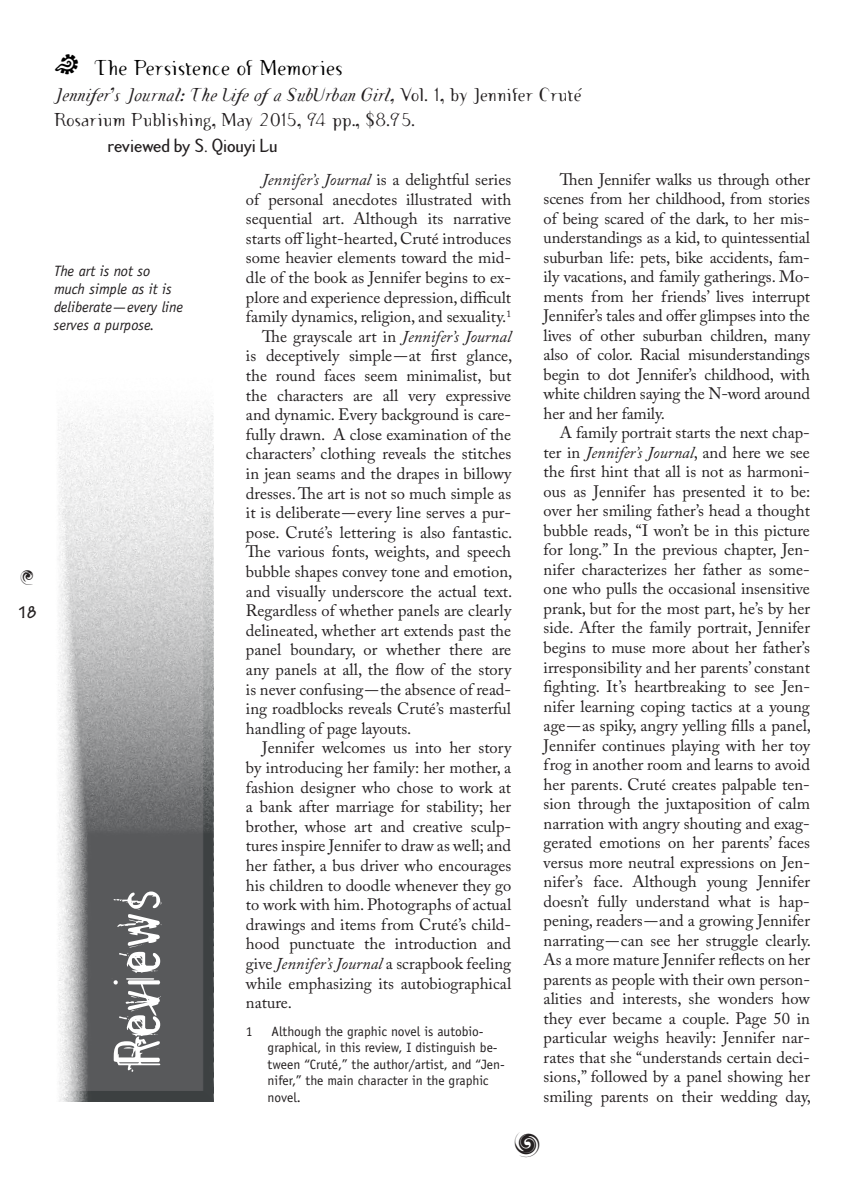
<style>
.page{position:relative;width:864px;height:1188px;background:#fff}
.page>*{position:absolute;margin:0;border:0;box-sizing:border-box;transform-origin:0 0}
.t1{font:72px "Astonished";color:#fff}
.t2{font:22.5px "Tema Cantante";color:#000}
.t3{font:21px "Swirlies";color:#231f20}
.t4{font:19.5px/25.5px "Tema Cantante";color:#231f20}
.t5{font:19.5px "Tema Cantante Sans";color:#231f20}
.t6{font:700 condensed 18px "Tekton Pro";color:#231f20}
.t7{font:16.5px/19.5px "Adobe Caslon Pro";color:#231f20;text-align:justify}
.t8{font:italic 15px/18px "Officina Sans LT";color:#231f20}
.t9{font:13.5px/16.5px "Officina Sans LT";color:#231f20}
.s1{font-family:"P22 Mexican Relics"}
.s2{font-style:italic}
</style>
<div class="page">
<div style="left:53px;top:345px;width:163px;height:757px;background:#231f20;opacity:.8"></div>
<p class="t3" style="left:20px;top:566px;width:15px">H</p>
<p class="t6" style="left:18px;top:601px;width:20px">18</p>
<h2 class="t2" style="left:54px;top:54px;width:290px"><span class="s1">y</span> The Persistence of Memories</h2>
<p class="t4" style="left:54px;top:81px;width:529px"><span class="s2">Jennifer’s Journal: The Life of a SubUrban Girl,</span> Vol. 1, by Jennifer Cruté<br>Rosarium Publishing, May 2015, 94 pp., $8.95.</p>
<p class="t5" style="left:108px;top:133px;width:171px">reviewed by S. Qiouyi Lu</p>
<p class="t8" style="left:54px;top:262px;width:131px">The art is not so much simple as it is deliberate—every line serves a purpose.</p>
<h1 class="t1" style="left:96px;top:1069px;width:181px;rotate:-90deg">Reviews</h1>
<p class="t7" style="left:262px;top:169px;width:251px"><span class="s2">Jennifer’s Journal</span> is a delightful series</p>
<p class="t7" style="left:246px;top:189px;width:267px">of personal anecdotes illustrated with</p>
<p class="t7" style="left:246px;top:209px;width:267px">sequential art. Although its narrative</p>
<p class="t7" style="left:246px;top:228px;width:267px">starts off light-hearted, Cruté introduces</p>
<p class="t7" style="left:246px;top:248px;width:267px">some heavier elements toward the mid-</p>
<p class="t7" style="left:246px;top:267px;width:267px">dle of the book as Jennifer begins to ex-</p>
<p class="t7" style="left:246px;top:287px;width:267px">plore and experience depression, difficult</p>
<p class="t7" style="left:246px;top:307px;width:267px">family dynamics, religion, and sexuality.<sup>1</sup></p>
<p class="t7" style="left:262px;top:326px;width:251px">The grayscale art in <span class="s2">Jennifer’s Journal</span></p>
<p class="t7" style="left:246px;top:346px;width:268px">is deceptively simple—at first glance,</p>
<p class="t7" style="left:246px;top:366px;width:267px">the round faces seem minimalist, but</p>
<p class="t7" style="left:246px;top:385px;width:267px">the characters are all very expressive</p>
<p class="t7" style="left:246px;top:405px;width:267px">and dynamic. Every background is care-</p>
<p class="t7" style="left:246px;top:424px;width:267px">fully drawn. A close examination of the</p>
<p class="t7" style="left:246px;top:444px;width:267px">characters’ clothing reveals the stitches</p>
<p class="t7" style="left:246px;top:464px;width:267px">in jean seams and the drapes in billowy</p>
<p class="t7" style="left:246px;top:483px;width:267px">dresses. The art is not so much simple as</p>
<p class="t7" style="left:246px;top:503px;width:267px">it is deliberate—every line serves a pur-</p>
<p class="t7" style="left:246px;top:522px;width:268px">pose. Cruté’s lettering is also fantastic.</p>
<p class="t7" style="left:246px;top:542px;width:267px">The various fonts, weights, and speech</p>
<p class="t7" style="left:246px;top:562px;width:268px">bubble shapes convey tone and emotion,</p>
<p class="t7" style="left:246px;top:581px;width:268px">and visually underscore the actual text.</p>
<p class="t7" style="left:246px;top:601px;width:267px">Regardless of whether panels are clearly</p>
<p class="t7" style="left:246px;top:620px;width:267px">delineated, whether art extends past the</p>
<p class="t7" style="left:246px;top:640px;width:267px">panel boundary, or whether there are</p>
<p class="t7" style="left:246px;top:660px;width:267px">any panels at all, the flow of the story</p>
<p class="t7" style="left:246px;top:679px;width:267px">is never confusing—the absence of read-</p>
<p class="t7" style="left:246px;top:699px;width:267px">ing roadblocks reveals Cruté’s masterful</p>
<p class="t7" style="left:246px;top:718px;width:167px">handling of page layouts.</p>
<p class="t7" style="left:262px;top:738px;width:251px">Jennifer welcomes us into her story</p>
<p class="t7" style="left:246px;top:758px;width:267px">by introducing her family: her mother, a</p>
<p class="t7" style="left:246px;top:777px;width:267px">fashion designer who chose to work at</p>
<p class="t7" style="left:246px;top:797px;width:267px">a bank after marriage for stability; her</p>
<p class="t7" style="left:246px;top:816px;width:267px">brother, whose art and creative sculp-</p>
<p class="t7" style="left:246px;top:836px;width:267px">tures inspire Jennifer to draw as well; and</p>
<p class="t7" style="left:246px;top:856px;width:267px">her father, a bus driver who encourages</p>
<p class="t7" style="left:246px;top:875px;width:267px">his children to doodle whenever they go</p>
<p class="t7" style="left:246px;top:895px;width:267px">to work with him. Photographs of actual</p>
<p class="t7" style="left:246px;top:914px;width:267px">drawings and items from Cruté’s child-</p>
<p class="t7" style="left:246px;top:934px;width:267px">hood punctuate the introduction and</p>
<p class="t7" style="left:246px;top:954px;width:267px">give <span class="s2">Jennifer’s Journal</span> a scrapbook feeling</p>
<p class="t7" style="left:246px;top:973px;width:267px">while emphasizing its autobiographical</p>
<p class="t7" style="left:246px;top:993px;width:47px">nature.</p>
<p class="t9" style="left:246px;top:1023px;width:8px">1</p>
<p class="t9" style="left:268px;top:1023px;width:239px">Although the graphic novel is autobio&shy;graphical, in this review, I distinguish be&shy;tween “Cruté,” the author/artist, and “Jen&shy;nifer,” the main character in the graphic novel.</p>
<p class="t7" style="left:544px;top:169px;width:268px;text-indent:16px">Then Jennifer walks us through other scenes from her childhood, from stories of being scared of the dark, to her mis&shy;understandings as a kid, to quintessential suburban life: pets, bike accidents, fam&shy;ily vacations, and family gatherings. Mo&shy;ments from her friends’ lives interrupt Jennifer’s tales and offer glimpses into the lives of other suburban children, many also of color. Racial misunderstandings begin to dot Jennifer’s childhood, with white children saying the N-word around her and her family.</p>
<p class="t7" style="left:544px;top:423px;width:269px;text-indent:16px">A family portrait starts the next chap&shy;ter in <span class="s2">Jennifer’s Journal</span>, and here we see the first hint that all is not as harmoni&shy;ous as Jennifer has presented it to be: over her smiling father’s head a thought bubble reads, “I won’t be in this picture for long.” In the previous chapter, Jen&shy;nifer characterizes her father as some&shy;one who pulls the occasional insensitive prank, but for the most part, he’s by her side. After the family portrait, Jennifer begins to muse more about her father’s irresponsibility and her parents’ constant fighting. It’s heartbreaking to see Jen&shy;nifer learning coping tactics at a young age—as spiky, angry yelling fills a panel, Jennifer continues playing with her toy frog in another room and learns to avoid her parents. Cruté creates palpable ten&shy;sion through the juxtaposition of calm narration with angry shouting and exag&shy;gerated emotions on her parents’ faces versus more neutral expressions on Jen&shy;nifer’s face. Although young Jennifer doesn’t fully understand what is hap&shy;pening, readers—and a growing Jennifer narrating—can see her struggle clearly.<br>As a more mature Jennifer reflects on her parents as people with their own person&shy;alities and interests, she wonders how they ever became a couple. Page 50 in particular weighs heavily: Jennifer nar&shy;rates that she “understands certain deci&shy;sions,” followed by a panel showing her smiling parents on their wedding day,</p>
</div>
